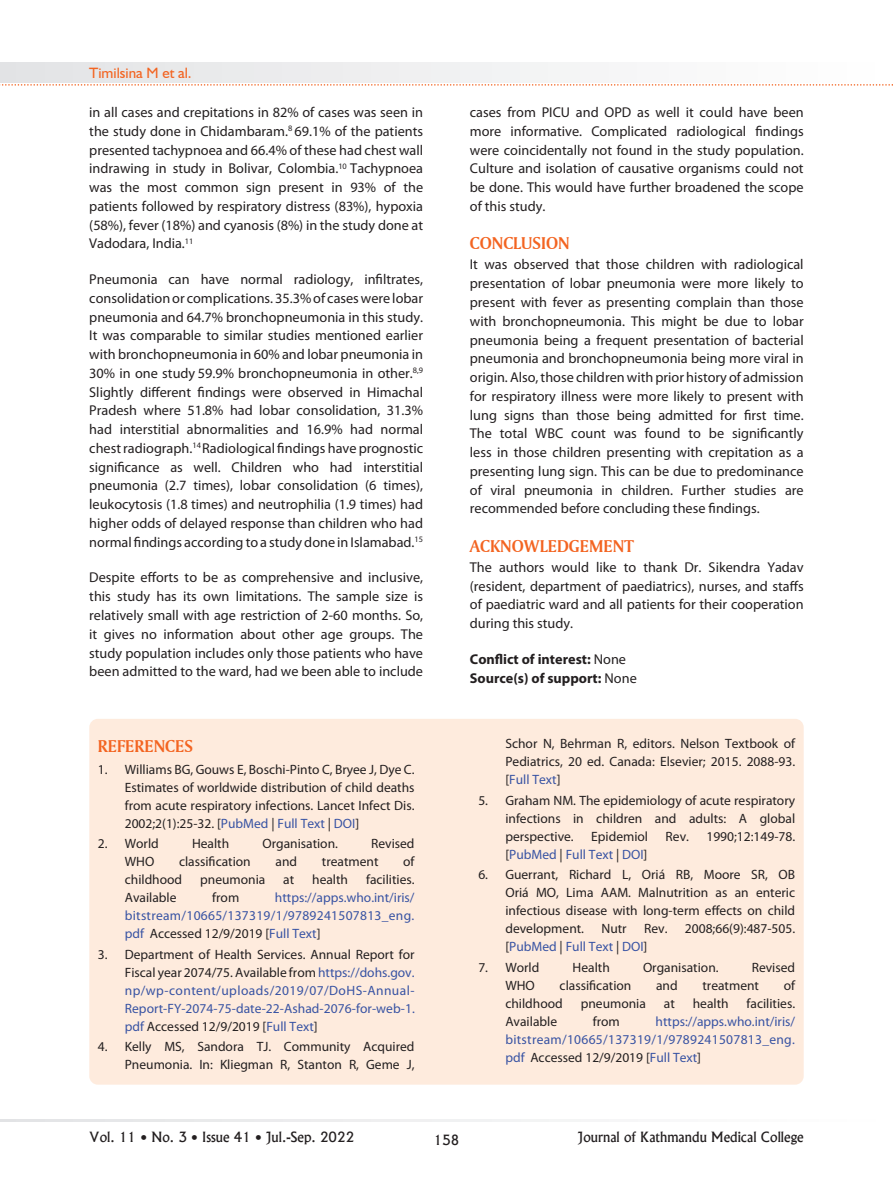
<style>
.page{position:relative;width:893px;height:1191px;background:#fff}
.page>*{position:absolute;margin:0;border:0;box-sizing:border-box;transform-origin:0 0}
.t1{font:18px "Amerigo BT Bold A";color:#f36421}
.t2{font:15px "Humanist 521 BT";color:#f36421}
.t3{font:14.25px/18.8px "Myriad Pro";color:#231f20;text-align:justify}
.t4{font:700 14.25px/18.8px "Myriad Pro";color:#231f20}
.t5{font:13.5px/18px "Myriad Pro";color:#231f20;text-align:justify}
.t6{font:13.5px/18px "Myriad Pro";color:#3853a3;text-align:justify}
.t7{font:13.5px "Alaska";color:#231f20}
.s1{color:#3853a3}
.s2{color:#231f20}
.s3{font-weight:400}
</style>
<div class="page">
<div style="left:0;top:63px;width:892px;height:20px;background:linear-gradient(to right,#e2e3e5,#fff)"></div>
<svg style="left:0;top:1119px;width:581px;height:2px"></svg>
<svg style="left:0;top:84px;width:893px;height:2px"></svg>
<div style="left:89px;top:719px;width:715px;height:365px;background:#feebdd;border-radius:9px"></div>
<p class="t2" style="left:89px;top:63px;width:104px">Timilsina M et al.</p>
<p class="t3" style="left:89px;top:103px;width:335px">in all cases and crepitations in 82% of cases was seen in the study done in Chidambaram.<sup>8</sup> 69.1% of the patients presented tachypnoea and 66.4% of these had chest wall indrawing in study in Bolivar, Colombia.<sup>10</sup> Tachypnoea was the most common sign present in 93% of the patients followed by respiratory distress (83%), hypoxia (58%), fever (18%) and cyanosis (8%) in the study done at Vadodara, India.<sup>11</sup></p>
<p class="t3" style="left:89px;top:270px;width:335px">Pneumonia can have normal radiology, infiltrates, consolidation or complications. 35.3% of cases were lobar pneumonia and 64.7% bronchopneumonia in this study.<br>It was comparable to similar studies mentioned earlier with bronchopneumonia in 60% and lobar pneumonia in 30% in one study 59.9% bronchopneumonia in other.<sup>8,9<br></sup>Slightly different findings were observed in Himachal Pradesh where 51.8% had lobar consolidation, 31.3% had interstitial abnormalities and 16.9% had normal chest radiograph.<sup>14</sup> Radiological findings have prognostic significance as well. Children who had interstitial pneumonia (2.7 times), lobar consolidation (6 times), leukocytosis (1.8 times) and neutrophilia (1.9 times) had higher odds of delayed response than children who had normal findings according to a study done in Islamabad.<sup>15</sup></p>
<p class="t3" style="left:89px;top:568px;width:335px">Despite efforts to be as comprehensive and inclusive, this study has its own limitations. The sample size is relatively small with age restriction of 2-60 months. So, it gives no information about other age groups. The study population includes only those patients who have been admitted to the ward, had we been able to include</p>
<p class="t1" style="left:98px;top:734px;width:97px">REFERENCES</p>
<p class="t5" style="left:125px;top:759px;width:291px;text-indent:-27px">1. Williams BG, Gouws E, Boschi-Pinto C, Bryee J, Dye C.<br>Estimates of worldwide distribution of child deaths from acute respiratory infections. Lancet Infect Dis.<br>2002;2(1):25-32. [<span class="s1">PubMed</span> | <span class="s1">Full Text</span> | <span class="s1">DOI</span>]</p>
<p class="t5" style="left:98px;top:834px;width:63px">2. World</p>
<p class="t5" style="left:192px;top:834px;width:39px">Health</p>
<p class="t5" style="left:262px;top:834px;width:77px">Organisation.</p>
<p class="t5" style="left:371px;top:834px;width:45px">Revised</p>
<p class="t5" style="left:125px;top:852px;width:31px">WHO</p>
<p class="t5" style="left:179px;top:852px;width:73px">classification</p>
<p class="t5" style="left:276px;top:852px;width:23px">and</p>
<p class="t5" style="left:322px;top:852px;width:58px">treatment</p>
<p class="t5" style="left:403px;top:852px;width:13px">of</p>
<p class="t5" style="left:125px;top:870px;width:59px">childhood</p>
<p class="t5" style="left:200px;top:870px;width:67px">pneumonia</p>
<p class="t5" style="left:283px;top:870px;width:12px">at</p>
<p class="t5" style="left:312px;top:870px;width:37px">health</p>
<p class="t5" style="left:366px;top:870px;width:50px">facilities.</p>
<p class="t5" style="left:125px;top:888px;width:53px">Available</p>
<p class="t5" style="left:212px;top:888px;width:29px">from</p>
<p class="t6" style="left:125px;top:888px;width:291px;text-indent:150px">https://apps.who.int/iris/ bitstream/10665/137319/1/9789241507813_eng. pdf <span class="s2">Accessed 12/9/2019 [</span>Full Text<span class="s2">]</span></p>
<p class="t6" style="left:125px;top:945px;width:291px;text-indent:-27px"><span class="s2">3. Department of Health Services. Annual Report for Fiscal year 2074/75. Available from</span> https://dohs.gov. np/wp-content/uploads/2019/07/DoHS-Annual-Report-FY-2074-75-date-22-Ashad-2076-for-web-1. pdf <span class="s2">Accessed 12/9/2019 [</span>Full Text<span class="s2">]</span></p>
<p class="t5" style="left:98px;top:1037px;width:318px;text-align:right">4. Kelly MS, Sandora TJ. Community Acquired<br>Pneumonia. In: Kliegman R, Stanton R, Geme J,</p>
<p class="t3" style="left:470px;top:103px;width:335px">cases from PICU and OPD as well it could have been more informative. Complicated radiological findings were coincidentally not found in the study population.<br>Culture and isolation of causative organisms could not be done. This would have further broadened the scope of this study.</p>
<p class="t1" style="left:470px;top:232px;width:101px">CONCLUSION</p>
<p class="t3" style="left:470px;top:255px;width:335px">It was observed that those children with radiological presentation of lobar pneumonia were more likely to present with fever as presenting complain than those with bronchopneumonia. This might be due to lobar pneumonia being a frequent presentation of bacterial pneumonia and bronchopneumonia being more viral in origin. Also, those children with prior history of admission for respiratory illness were more likely to present with lung signs than those being admitted for first time.<br>The total WBC count was found to be significantly less in those children presenting with crepitation as a presenting lung sign. This can be due to predominance of viral pneumonia in children. Further studies are recommended before concluding these findings.</p>
<p class="t1" style="left:470px;top:535px;width:166px">ACKNOWLEDGEMENT</p>
<p class="t3" style="left:470px;top:557px;width:335px">The authors would like to thank Dr. Sikendra Yadav (resident, department of paediatrics), nurses, and staffs of paediatric ward and all patients for their cooperation during this study.</p>
<p class="t4" style="left:470px;top:649px;width:168px">Conflict of interest: <span class="s3">None<br></span>Source(s) of support: <span class="s3">None</span></p>
<p class="t5" style="left:505px;top:734px;width:291px">Schor N, Behrman R, editors. Nelson Textbook of Pediatrics, 20 ed. Canada: Elsevier; 2015. 2088-93. [<span class="s1">Full Text</span>]</p>
<p class="t5" style="left:505px;top:791px;width:291px;text-indent:-27px">5. Graham NM. The epidemiology of acute respiratory infections in children and adults: A global perspective.</p>
<p class="t5" style="left:591px;top:827px;width:58px">Epidemiol</p>
<p class="t5" style="left:666px;top:827px;width:25px">Rev.</p>
<p class="t5" style="left:706px;top:827px;width:90px">1990;12:149-78.</p>
<p class="t6" style="left:505px;top:845px;width:144px"><span class="s2">[</span>PubMed <span class="s2">|</span> Full Text <span class="s2">|</span> DOI<span class="s2">]</span></p>
<p class="t5" style="left:505px;top:865px;width:291px;text-indent:-27px">6. Guerrant, Richard L, Oriá RB, Moore SR, OB Oriá MO, Lima AAM. Malnutrition as an enteric infectious disease with long-term effects on child development.</p>
<p class="t5" style="left:601px;top:919px;width:27px">Nutr</p>
<p class="t5" style="left:644px;top:919px;width:25px">Rev.</p>
<p class="t5" style="left:685px;top:919px;width:112px">2008;66(9):487-505.</p>
<p class="t6" style="left:505px;top:937px;width:144px"><span class="s2">[</span>PubMed <span class="s2">|</span> Full Text <span class="s2">|</span> DOI<span class="s2">]</span></p>
<p class="t5" style="left:478px;top:958px;width:63px">7. World</p>
<p class="t5" style="left:573px;top:958px;width:39px">Health</p>
<p class="t5" style="left:643px;top:958px;width:77px">Organisation.</p>
<p class="t5" style="left:752px;top:958px;width:45px">Revised</p>
<p class="t5" style="left:505px;top:976px;width:31px">WHO</p>
<p class="t5" style="left:560px;top:976px;width:73px">classification</p>
<p class="t5" style="left:656px;top:976px;width:23px">and</p>
<p class="t5" style="left:702px;top:976px;width:58px">treatment</p>
<p class="t5" style="left:784px;top:976px;width:13px">of</p>
<p class="t5" style="left:505px;top:994px;width:59px">childhood</p>
<p class="t5" style="left:581px;top:994px;width:67px">pneumonia</p>
<p class="t5" style="left:664px;top:994px;width:12px">at</p>
<p class="t5" style="left:693px;top:994px;width:37px">health</p>
<p class="t5" style="left:747px;top:994px;width:50px">facilities.</p>
<p class="t5" style="left:505px;top:1012px;width:53px">Available</p>
<p class="t5" style="left:593px;top:1012px;width:29px">from</p>
<p class="t6" style="left:505px;top:1012px;width:291px;text-indent:150px">https://apps.who.int/iris/ bitstream/10665/137319/1/9789241507813_eng. pdf <span class="s2">Accessed 12/9/2019 [</span>Full Text<span class="s2">]</span></p>
<p class="t7" style="left:89px;top:1129px;width:266px">Vol. 11 • No. 3 • Issue 41 • Jul.-Sep. 2022</p>
<p class="t7" style="left:434px;top:1131px;width:27px">158</p>
<p class="t7" style="left:578px;top:1129px;width:227px">Journal of Kathmandu Medical College</p>
</div>
